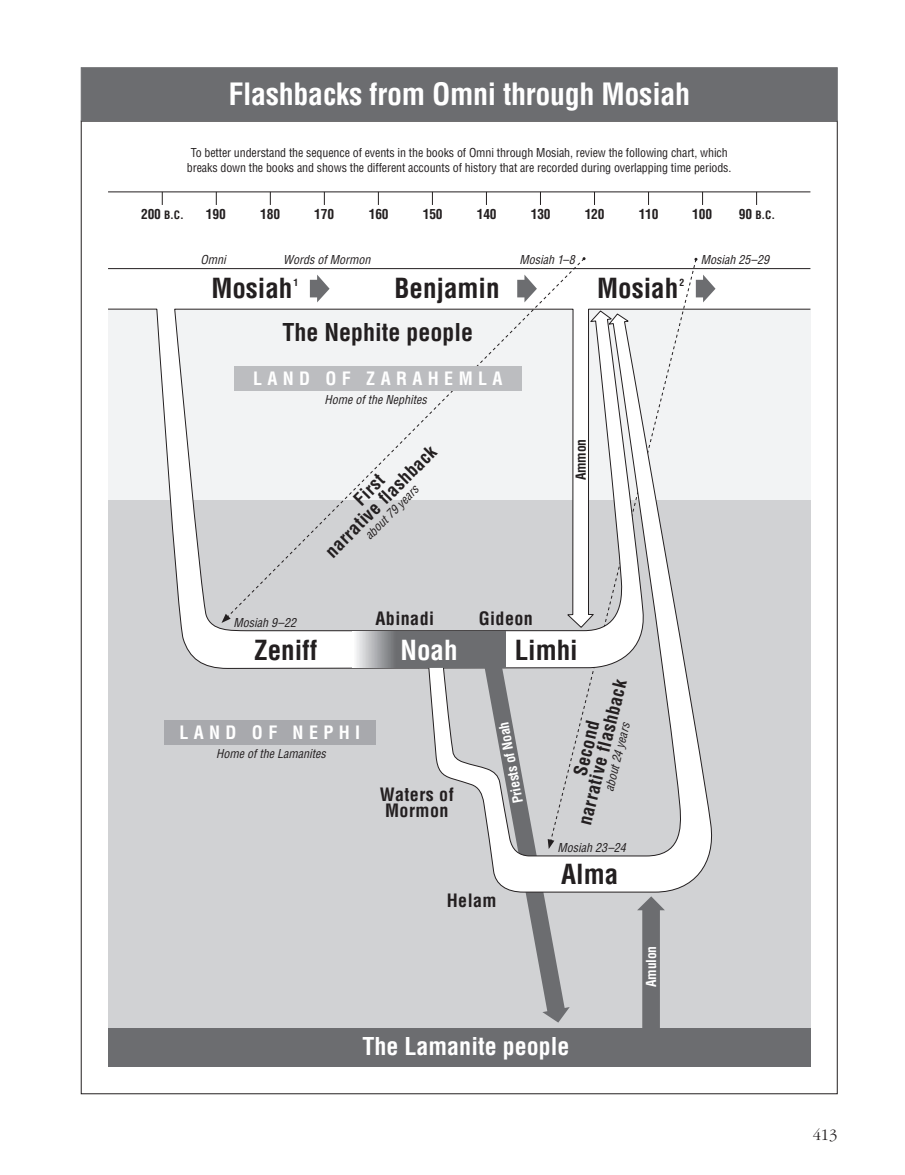
<style>
.page{position:relative;width:905px;height:1175px;background:#fff}
.page>*{position:absolute;margin:0;border:0;box-sizing:border-box;transform-origin:0 0}
.t1{font:700 condensed 30px "Helveticalds Lat";letter-spacing:-.01em;color:#fff}
.t2{font:700 condensed 27px "Helveticalds Lat";color:#231f20}
.t3{font:700 condensed 27px "Helveticalds Lat";color:#fff}
.t4{font:700 condensed 24px "Helveticalds Lat";color:#fff}
.t5{font:700 condensed 24px "Helveticalds Lat";color:#231f20}
.t6{font:700 condensed 18px/16.5px "Helveticalds Lat";letter-spacing:.025em;color:#231f20;text-align:center}
.t7{font:700 condensed 18px "Helveticalds Lat";color:#fff}
.t8{font:300 16.5px "Garamondlds Lat";color:#231f20}
.t9{font:700 condensed 13.5px "Helveticalds Lat";letter-spacing:-.01em;color:#231f20}
.t10{font:700 condensed 13.5px "Helveticalds Lat";color:#fff}
.t11{font:condensed 12px/15px "Helveticalds Lat";letter-spacing:-.01em;color:#231f20;text-align:center}
.t12{font:italic condensed 12px "Helveticalds Lat";color:#231f20}
.t13{font:700 condensed 11.25px "Helveticalds Lat";color:#231f20}
.t14{font:700 condensed 9.75px "Helveticalds Lat";color:#231f20}
.s1{font-size:13.5px}
</style>
<div class="page">
<div style="left:81px;top:68px;width:756px;height:53px;background:#6c6d70"></div>
<hr style="left:108px;top:268px;width:702px;height:1px;background:#231f20">
<hr style="left:108px;top:192px;width:702px;height:1px;background:#231f20">
<svg style="left:162px;top:192px;width:1px;height:13px"></svg>
<svg style="left:216px;top:192px;width:1px;height:13px"></svg>
<svg style="left:270px;top:192px;width:1px;height:13px"></svg>
<svg style="left:324px;top:192px;width:1px;height:13px"></svg>
<svg style="left:378px;top:192px;width:1px;height:13px"></svg>
<svg style="left:432px;top:193px;width:1px;height:12px"></svg>
<svg style="left:486px;top:193px;width:1px;height:12px"></svg>
<svg style="left:540px;top:193px;width:1px;height:12px"></svg>
<svg style="left:594px;top:193px;width:1px;height:12px"></svg>
<svg style="left:648px;top:193px;width:1px;height:12px"></svg>
<svg style="left:702px;top:193px;width:1px;height:12px"></svg>
<svg style="left:756px;top:192px;width:1px;height:13px"></svg>
<div style="left:108px;top:1026px;width:702px;height:41px;background:#6c6d70"></div>
<div style="left:108px;top:499px;width:702px;height:528px;background:#d1d2d4"></div>
<svg style="left:585px;top:258px;width:112px;height:51px"></svg>
<svg style="left:695px;top:274px;width:20px;height:28px"></svg>
<svg style="left:637px;top:896px;width:28px;height:132px"></svg>
<svg style="left:108px;top:309px;width:702px;height:360px"></svg>
<svg style="left:353px;top:631px;width:75px;height:37px;background:#949698"></svg>
<svg style="left:516px;top:892px;width:53px;height:130px"></svg>
<svg style="left:428px;top:313px;width:288px;height:579px"></svg>
<svg style="left:225px;top:260px;width:360px;height:359px"></svg>
<svg style="left:221px;top:614px;width:10px;height:9px"></svg>
<svg style="left:517px;top:274px;width:20px;height:28px"></svg>
<div style="left:234px;top:366px;width:287px;height:24px;background:#bcbdc0"></div>
<div style="left:164px;top:720px;width:212px;height:24px;background:#a8a9ad"></div>
<h1 class="t1" style="left:228px;top:69px;width:463px">Flashbacks from Omni through Mosiah</h1>
<p class="t11" style="left:187px;top:144px;width:546px">To better understand the sequence of events in the books of Omni through Mosiah, review the following chart, which breaks down the books and shows the different accounts of history that are recorded during overlapping time periods.</p>
<p class="t13" style="left:141px;top:206px;width:44px"><span class="s1">200</span> B.C.</p>
<p class="t9" style="left:206px;top:203px;width:21px">190</p>
<p class="t9" style="left:260px;top:203px;width:21px">180</p>
<p class="t9" style="left:314px;top:203px;width:21px">170</p>
<p class="t9" style="left:369px;top:203px;width:21px">160</p>
<p class="t9" style="left:423px;top:203px;width:21px">150</p>
<p class="t9" style="left:476px;top:203px;width:21px">140</p>
<p class="t9" style="left:530px;top:203px;width:21px">130</p>
<p class="t9" style="left:584px;top:203px;width:21px">120</p>
<p class="t9" style="left:638px;top:203px;width:21px">110</p>
<p class="t9" style="left:692px;top:203px;width:21px">100</p>
<p class="t13" style="left:739px;top:206px;width:38px"><span class="s1">90</span> B.C.</p>
<p class="t12" style="left:201px;top:249px;width:27px">Omni</p>
<p class="t12" style="left:283px;top:249px;width:89px">Words of Mormon</p>
<p class="t12" style="left:519px;top:249px;width:57px">Mosiah 1–8</p>
<h2 class="t2" style="left:211px;top:265px;width:82px">Mosiah</h2>
<p class="t14" style="left:293px;top:274px;width:6px">1</p>
<h2 class="t2" style="left:394px;top:265px;width:107px">Benjamin</h2>
<h3 class="t5" style="left:282px;top:311px;width:192px">The Nephite people</h3>
<h3 class="t7" style="left:253px;top:363px;width:30px">L and</h3>
<h3 class="t7" style="left:325px;top:363px;width:13px">of</h3>
<h3 class="t7" style="left:366px;top:363px;width:31px">Z arahemla</h3>
<p class="t12" style="left:324px;top:389px;width:104px">Home of the Nephites</p>
<h2 class="t2" style="left:597px;top:265px;width:82px">Mosiah</h2>
<p class="t14" style="left:679px;top:274px;width:6px">2</p>
<h3 class="t6" style="left:309px;top:535px;width:150px;rotate:-45deg">First<br>narrative flashback</h3>
<p class="t12" style="left:360px;top:530px;width:71px;rotate:-45deg">about 79 years</p>
<p class="t9" style="left:569px;top:480px;width:43px;rotate:-90deg">Ammon</p>
<p class="t12" style="left:700px;top:249px;width:70px">Mosiah 25–29</p>
<p class="t12" style="left:233px;top:612px;width:64px">Mosiah 9–22</p>
<h3 class="t6" style="left:375px;top:608px;width:60px">Abinadi</h3>
<h3 class="t6" style="left:478px;top:608px;width:56px">Gideon</h3>
<h2 class="t2" style="left:254px;top:626px;width:65px">Zeniff</h2>
<h2 class="t3" style="left:400px;top:626px;width:58px">Noah</h2>
<h2 class="t2" style="left:514px;top:626px;width:65px">Limhi</h2>
<h3 class="t7" style="left:179px;top:717px;width:30px">L and</h3>
<h3 class="t7" style="left:252px;top:717px;width:13px">of</h3>
<h3 class="t7" style="left:292px;top:717px;width:30px">N ephi</h3>
<p class="t12" style="left:216px;top:743px;width:111px">Home of the Lamanites</p>
<h3 class="t6" style="left:380px;top:784px;width:75px;text-align:left">Waters of<br>Mormon</h3>
<p class="t10" style="left:506px;top:805px;width:84px;rotate:-100deg">Priests of Noah</p>
<h3 class="t6" style="left:447px;top:890px;width:51px">Helam</h3>
<h3 class="t6" style="left:559px;top:818px;width:150px;rotate:-76deg">Second<br>narrative flashback</h3>
<p class="t12" style="left:599px;top:788px;width:71px;rotate:-76deg">about 24 years</p>
<p class="t12" style="left:557px;top:837px;width:70px">Mosiah 23–24</p>
<h2 class="t2" style="left:561px;top:850px;width:59px">Alma</h2>
<p class="t10" style="left:639px;top:987px;width:43px;rotate:-90deg">Amulon</p>
<h3 class="t4" style="left:362px;top:1025px;width:208px">The Lamanite people</h3>
<h3 class="t8" style="left:812px;top:1123px;width:26px">413</h3>
</div>
